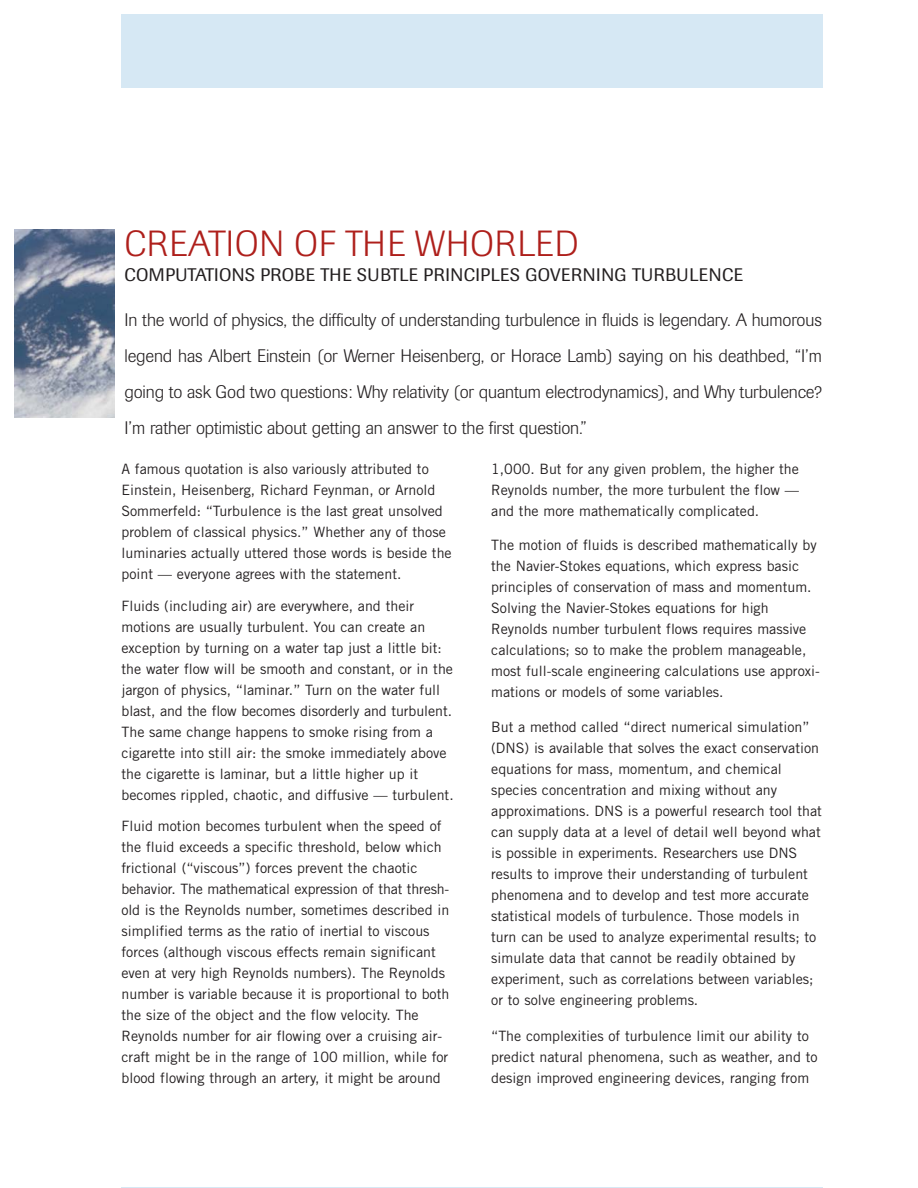
<style>
.page{position:relative;width:918px;height:1188px;background:#fff}
.page>*{position:absolute;margin:0;border:0;box-sizing:border-box;transform-origin:0 0}
.t1{font:300 36px "Imago";letter-spacing:.02em;color:#ae1f1b}
.t2{font:300 18px/36px "Imago";letter-spacing:-.005em;color:#231f20;text-align:justify}
.t3{font:18px "Imago";letter-spacing:.02em;color:#231f20}
.t4{font:14.25px/21px "Trade Gothic";color:#231f20}
</style>
<div class="page">
<hr style="left:122px;top:1187px;width:702px;height:1px;background:#d6e8f4">
<div style="left:122px;top:14px;width:702px;height:74px;background:#d6e8f4"></div>
<img style="left:15px;top:230px;width:99px;height:188px">
<h1 class="t1" style="left:124px;top:231px;width:456px">CREATION OF THE WHORLED</h1>
<p class="t3" style="left:124px;top:268px;width:620px">COMPUTATIONS PROBE THE SUBTLE PRINCIPLES GOVERNING TURBULENCE</p>
<p class="t2" style="left:124px;top:304px;width:699px">In the world of physics, the difficulty of understanding turbulence in fluids is legendary. A humorous legend has Albert Einstein (or Werner Heisenberg, or Horace Lamb) saying on his deathbed, “I’m going to ask God two questions: Why relativity (or quantum electrodynamics), and Why turbulence?<br>I’m rather optimistic about getting an answer to the first question.”</p>
<p class="t4" style="left:122px;top:460px;width:332px">A famous quotation is also variously attributed to Einstein, Heisenberg, Richard Feynman, or Arnold Sommerfeld: “Turbulence is the last great unsolved problem of classical physics.” Whether any of those luminaries actually uttered those words is beside the point — everyone agrees with the statement.</p>
<p class="t4" style="left:122px;top:596px;width:334px">Fluids (including air) are everywhere, and their motions are usually turbulent. You can create an exception by turning on a water tap just a little bit: the water flow will be smooth and constant, or in the jargon of physics, “laminar.” Turn on the water full blast, and the flow becomes disorderly and turbulent.<br>The same change happens to smoke rising from a cigarette into still air: the smoke immediately above the cigarette is laminar, but a little higher up it becomes rippled, chaotic, and diffusive — turbulent.</p>
<p class="t4" style="left:122px;top:817px;width:329px">Fluid motion becomes turbulent when the speed of the fluid exceeds a specific threshold, below which frictional (“viscous”) forces prevent the chaotic behavior. The mathematical expression of that thresh&shy;old is the Reynolds number, sometimes described in simplified terms as the ratio of inertial to viscous forces (although viscous effects remain significant even at very high Reynolds numbers). The Reynolds number is variable because it is proportional to both the size of the object and the flow velocity. The Reynolds number for air flowing over a cruising air&shy;craft might be in the range of 100 million, while for blood flowing through an artery, it might be around</p>
<p class="t4" style="left:491px;top:460px;width:309px;text-align:justify">1,000. But for any given problem, the higher the Reynolds number, the more turbulent the flow — and the more mathematically complicated.</p>
<p class="t4" style="left:491px;top:536px;width:330px">The motion of fluids is described mathematically by the Navier-Stokes equations, which express basic principles of conservation of mass and momentum.<br>Solving the Navier-Stokes equations for high Reynolds number turbulent flows requires massive calculations; so to make the problem manageable, most full-scale engineering calculations use approxi&shy;mations or models of some variables.</p>
<p class="t4" style="left:491px;top:718px;width:332px">But a method called “direct numerical simulation” (DNS) is available that solves the exact conservation equations for mass, momentum, and chemical species concentration and mixing without any approximations. DNS is a powerful research tool that can supply data at a level of detail well beyond what is possible in experiments. Researchers use DNS results to improve their understanding of turbulent phenomena and to develop and test more accurate statistical models of turbulence. Those models in turn can be used to analyze experimental results; to simulate data that cannot be readily obtained by experiment, such as correlations between variables; or to solve engineering problems.</p>
<p class="t4" style="left:491px;top:1027px;width:328px">“The complexities of turbulence limit our ability to predict natural phenomena, such as weather, and to design improved engineering devices, ranging from</p>
</div>
